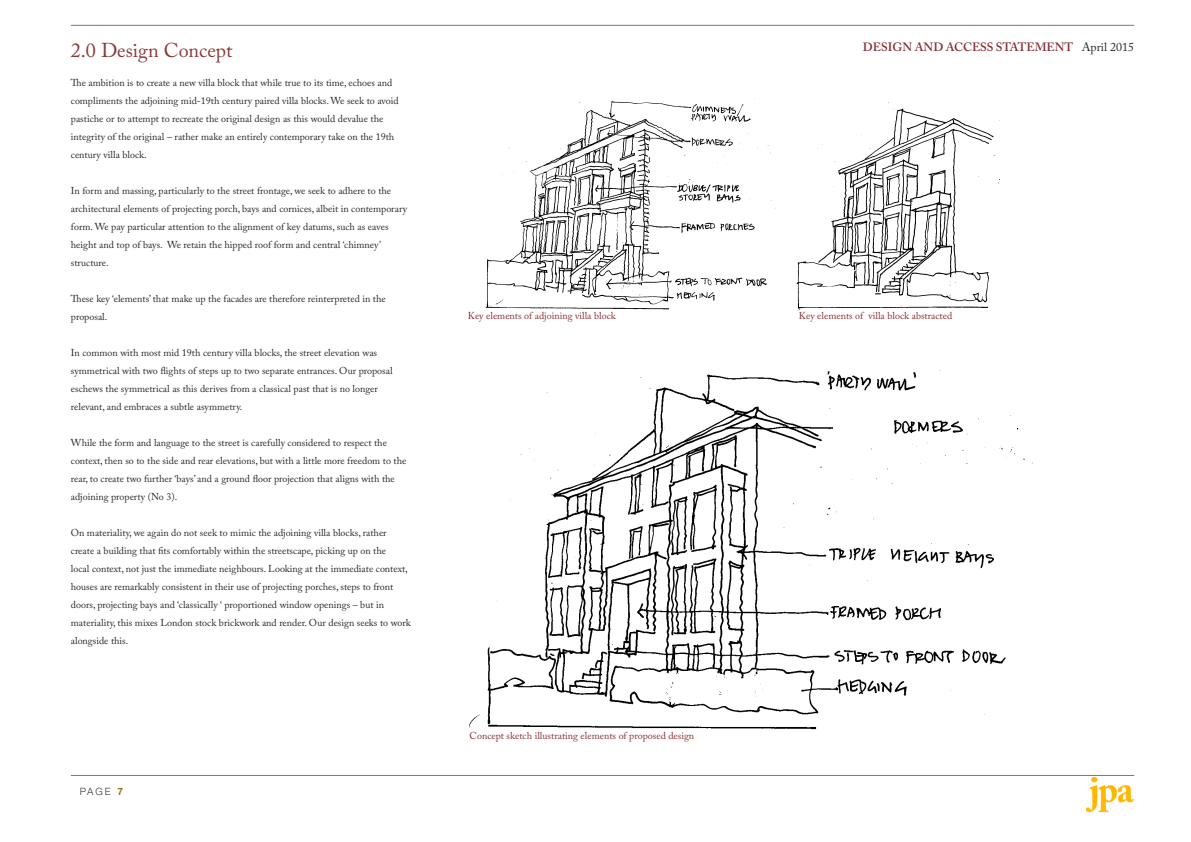
<style>
.page{position:relative;width:1191px;height:842px;background:#fff}
.page>*{position:absolute;margin:0;border:0;box-sizing:border-box;transform-origin:0 0}
.t1{font:20px "Adobe Caslon Pro";color:#8a3939}
.t2{font:600 12px "Adobe Caslon Pro";color:#853035}
.t3{font:10px/18px "Adobe Caslon Pro";color:#292829}
.t4{font:10px "Adobe Caslon Pro";color:#873033}
.t5{font:300 10px "Helvetica Neue";color:#414042}
.s1{font-weight:700;color:#93721f}
.s2{font-weight:400;color:#292829}
</style>
<div class="page">
<hr style="left:71px;top:775px;width:1063px;height:1px;background:#76787a">
<hr style="left:71px;top:25px;width:1063px;height:1px;background:#76787a">
<img style="left:1086px;top:777px;width:48px;height:36px">
<img style="left:474px;top:89px;width:540px;height:224px">
<img style="left:469px;top:370px;width:564px;height:365px">
<div style="left:833px;top:412px;width:56px;height:26px;background:#fff"></div>
<h1 class="t1" style="left:71px;top:39px;width:163px">2.0 Design Concept</h1>
<p class="t3" style="left:71px;top:74px;width:329px">The ambition is to create a new villa block that while true to its time, echoes and compliments the adjoining mid-19th century paired villa blocks. We seek to avoid pastiche or to attempt to recreate the original design as this would devalue the integrity of the original – rather make an entirely contemporary take on the 19th century villa block.</p>
<p class="t3" style="left:71px;top:182px;width:338px">In form and massing, particularly to the street frontage, we seek to adhere to the architectural elements of projecting porch, bays and cornices, albeit in contemporary form. We pay particular attention to the alignment of key datums, such as eaves height and top of bays. We retain the hipped roof form and central ‘chimney’ structure.</p>
<p class="t3" style="left:71px;top:290px;width:316px">These key ‘elements’ that make up the facades are therefore reinterpreted in the proposal.</p>
<p class="t3" style="left:71px;top:344px;width:323px">In common with most mid 19th century villa blocks, the street elevation was symmetrical with two flights of steps up to two separate entrances. Our proposal eschews the symmetrical as this derives from a classical past that is no longer relevant, and embraces a subtle asymmetry.</p>
<p class="t3" style="left:71px;top:434px;width:337px">While the form and language to the street is carefully considered to respect the context, then so to the side and rear elevations, but with a little more freedom to the rear, to create two further ‘bays’ and a ground floor projection that aligns with the adjoining property (No 3).</p>
<p class="t3" style="left:71px;top:524px;width:341px">On materiality, we again do not seek to mimic the adjoining villa blocks, rather create a building that fits comfortably within the streetscape, picking up on the<br>local context, not just the immediate neighbours. Looking at the immediate context, houses are remarkably consistent in their use of projecting porches, steps to front doors, projecting bays and ‘classically ‘ proportioned window openings – but in materiality, this mixes London stock brickwork and render. Our design seeks to work alongside this.</p>
<p class="t5" style="left:80px;top:785px;width:45px">PAGE <span class="s1">7</span></p>
<p class="t2" style="left:863px;top:40px;width:273px">DESIGN AND ACCESS STATEMENT <span class="s2">April 2015</span></p>
<p class="t4" style="left:468px;top:310px;width:149px">Key elements of adjoining villa block</p>
<p class="t4" style="left:799px;top:310px;width:155px">Key elements of villa block abstracted</p>
<p class="t4" style="left:469px;top:729px;width:226px">Concept sketch illustrating elements of proposed design</p>
</div>
